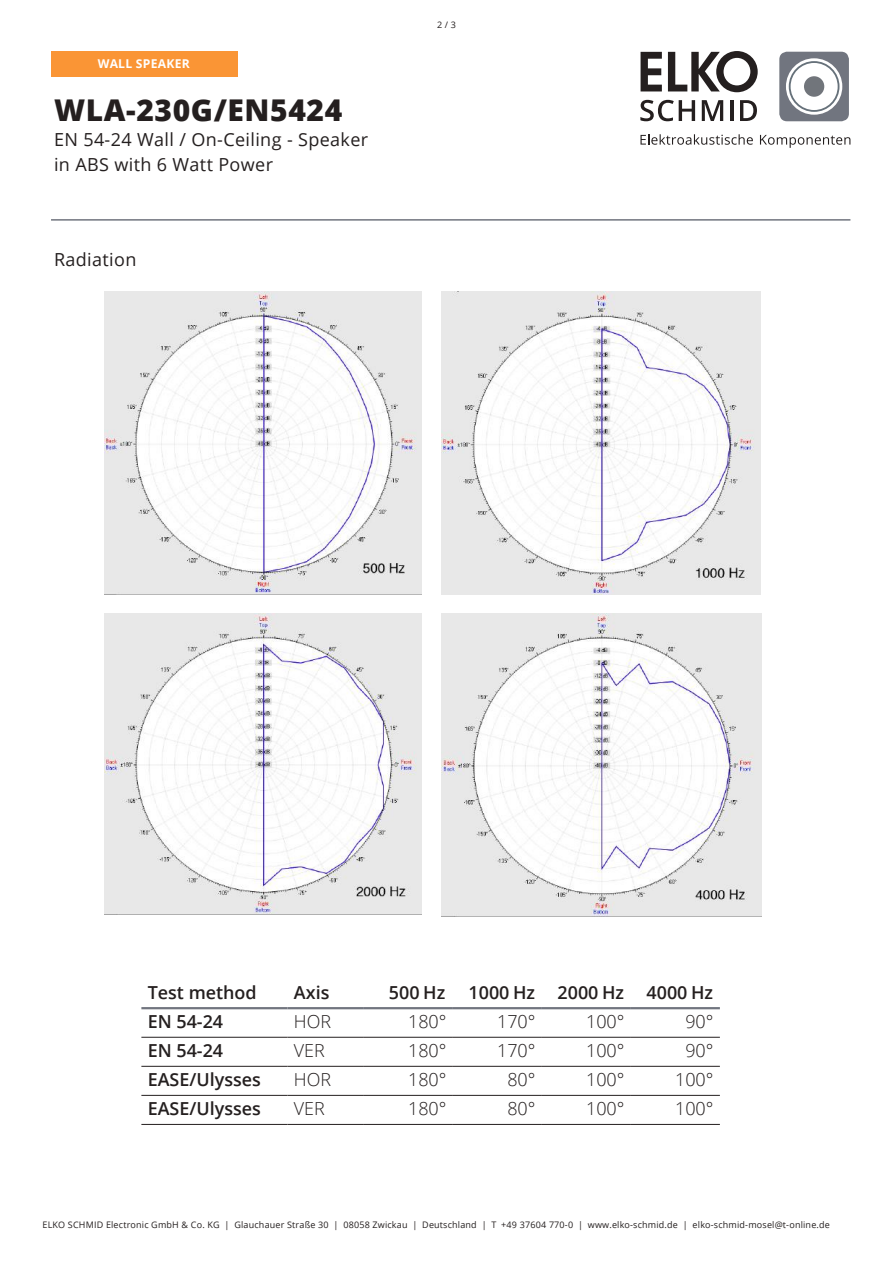
<style>
.page{position:relative;width:893px;height:1263px;background:#fff}
.page>*{position:absolute;margin:0;border:0;box-sizing:border-box;transform-origin:0 0}
.t1{font:800 30px "Open Sans";letter-spacing:.02em;color:#241f1f}
.t2{font:600 18px "Open Sans";color:#241f1f}
.t3{font:300 18px "Open Sans";color:#241f1f}
.t4{font:18px/24.6px "Open Sans";letter-spacing:.02em;color:#241f1f}
.t5{font:700 12.15px "Open Sans";letter-spacing:.02em;color:#fff}
.t6{font:9px "Open Sans";letter-spacing:.02em;color:#241f1f}
</style>
<div class="page">
<svg style="left:641px;top:51px;width:117px;height:41px"></svg>
<svg style="left:779px;top:52px;width:70px;height:69px"></svg>
<div style="left:804px;top:76px;width:20px;height:21px;background:#71757b;border-radius:50%"></div>
<svg style="left:640px;top:134px;width:113px;height:11px"></svg>
<svg style="left:760px;top:135px;width:90px;height:13px"></svg>
<svg style="left:640px;top:100px;width:55px;height:21px"></svg>
<svg style="left:702px;top:100px;width:21px;height:21px"></svg>
<hr style="left:730px;top:100px;width:3px;height:21px;background:#241f1f">
<svg style="left:740px;top:100px;width:17px;height:21px"></svg>
<hr style="left:51px;top:219px;width:799px;height:2px;background:#71757f">
<hr style="left:141px;top:1007px;width:147px;height:2px;background:#71757f">
<hr style="left:288px;top:1007px;width:76px;height:2px;background:#71757f">
<hr style="left:364px;top:1007px;width:89px;height:2px;background:#71757f">
<hr style="left:453px;top:1007px;width:89px;height:2px;background:#71757f">
<hr style="left:542px;top:1007px;width:89px;height:2px;background:#71757f">
<hr style="left:631px;top:1007px;width:89px;height:2px;background:#71757f">
<hr style="left:141px;top:1037px;width:147px;height:1px;background:#241f1f">
<hr style="left:288px;top:1037px;width:76px;height:1px;background:#241f1f">
<hr style="left:364px;top:1037px;width:89px;height:1px;background:#241f1f">
<hr style="left:453px;top:1037px;width:89px;height:1px;background:#241f1f">
<hr style="left:542px;top:1037px;width:89px;height:1px;background:#241f1f">
<hr style="left:631px;top:1037px;width:89px;height:1px;background:#241f1f">
<hr style="left:141px;top:1066px;width:147px;height:1px;background:#241f1f">
<hr style="left:288px;top:1066px;width:76px;height:1px;background:#241f1f">
<hr style="left:364px;top:1066px;width:89px;height:1px;background:#241f1f">
<hr style="left:453px;top:1066px;width:89px;height:1px;background:#241f1f">
<hr style="left:542px;top:1066px;width:89px;height:1px;background:#241f1f">
<hr style="left:631px;top:1066px;width:89px;height:1px;background:#241f1f">
<hr style="left:141px;top:1095px;width:147px;height:1px;background:#241f1f">
<hr style="left:288px;top:1095px;width:76px;height:1px;background:#241f1f">
<hr style="left:364px;top:1095px;width:89px;height:1px;background:#241f1f">
<hr style="left:453px;top:1095px;width:89px;height:1px;background:#241f1f">
<hr style="left:542px;top:1095px;width:89px;height:1px;background:#241f1f">
<hr style="left:631px;top:1095px;width:89px;height:1px;background:#241f1f">
<hr style="left:141px;top:1124px;width:147px;height:1px;background:#241f1f">
<hr style="left:288px;top:1124px;width:76px;height:1px;background:#241f1f">
<hr style="left:364px;top:1124px;width:89px;height:1px;background:#241f1f">
<hr style="left:453px;top:1124px;width:89px;height:1px;background:#241f1f">
<hr style="left:542px;top:1124px;width:89px;height:1px;background:#241f1f">
<hr style="left:631px;top:1124px;width:89px;height:1px;background:#241f1f">
<img style="left:442px;top:292px;width:318px;height:302px">
<img style="left:105px;top:613px;width:317px;height:301px">
<img style="left:442px;top:613px;width:320px;height:303px">
<img style="left:105px;top:292px;width:317px;height:302px">
<div style="left:51px;top:51px;width:186px;height:26px;background:#fa9535"></div>
<h3 class="t5" style="left:98px;top:55px;width:94px">WALL SPEAKER</h3>
<h1 class="t1" style="left:54px;top:88px;width:290px">WLA-230G/EN5424</h1>
<h2 class="t4" style="left:54px;top:127px;width:316px">EN 54-24 Wall / On-Ceiling - Speaker in ABS with 6 Watt Power</h2>
<h2 class="t4" style="left:54px;top:246px;width:84px">Radiation</h2>
<p class="t6" style="left:437px;top:19px;width:20px">2 / 3</p>
<h2 class="t2" style="left:148px;top:980px;width:111px">Test method</h2>
<h2 class="t2" style="left:294px;top:980px;width:37px">Axis</h2>
<h2 class="t2" style="left:389px;top:980px;width:58px">500 Hz</h2>
<h2 class="t2" style="left:469px;top:980px;width:246px">1000 Hz 2000 Hz 4000 Hz</h2>
<h2 class="t2" style="left:148px;top:1009px;width:77px">EN 54-24</h2>
<h2 class="t3" style="left:294px;top:1009px;width:39px">HOR</h2>
<h2 class="t3" style="left:408px;top:1009px;width:40px">180°</h2>
<h2 class="t3" style="left:497px;top:1009px;width:40px">170°</h2>
<h2 class="t3" style="left:586px;top:1009px;width:40px">100°</h2>
<h2 class="t3" style="left:685px;top:1009px;width:30px">90°</h2>
<h2 class="t2" style="left:148px;top:1038px;width:77px">EN 54-24</h2>
<h2 class="t3" style="left:294px;top:1038px;width:32px">VER</h2>
<h2 class="t3" style="left:408px;top:1038px;width:40px">180°</h2>
<h2 class="t3" style="left:497px;top:1038px;width:40px">170°</h2>
<h2 class="t3" style="left:586px;top:1038px;width:40px">100°</h2>
<h2 class="t3" style="left:685px;top:1038px;width:30px">90°</h2>
<h2 class="t2" style="left:148px;top:1067px;width:115px">EASE/Ulysses</h2>
<h2 class="t3" style="left:294px;top:1067px;width:39px">HOR</h2>
<h2 class="t3" style="left:408px;top:1067px;width:40px">180°</h2>
<h2 class="t3" style="left:507px;top:1067px;width:30px">80°</h2>
<h2 class="t3" style="left:586px;top:1067px;width:40px">100°</h2>
<h2 class="t3" style="left:675px;top:1067px;width:40px">100°</h2>
<h2 class="t2" style="left:148px;top:1096px;width:115px">EASE/Ulysses</h2>
<h2 class="t3" style="left:294px;top:1096px;width:32px">VER</h2>
<h2 class="t3" style="left:408px;top:1096px;width:40px">180°</h2>
<h2 class="t3" style="left:507px;top:1096px;width:30px">80°</h2>
<h2 class="t3" style="left:586px;top:1096px;width:40px">100°</h2>
<h2 class="t3" style="left:675px;top:1096px;width:40px">100°</h2>
<p class="t6" style="left:42px;top:1219px;width:789px">ELKO SCHMID Electronic GmbH &amp; Co. KG | Glauchauer Straße 30 | 08058 Zwickau | Deutschland | T +49 37604 770-0 | www.elko-schmid.de | elko-schmid-mosel@t-online.de</p>
</div>
